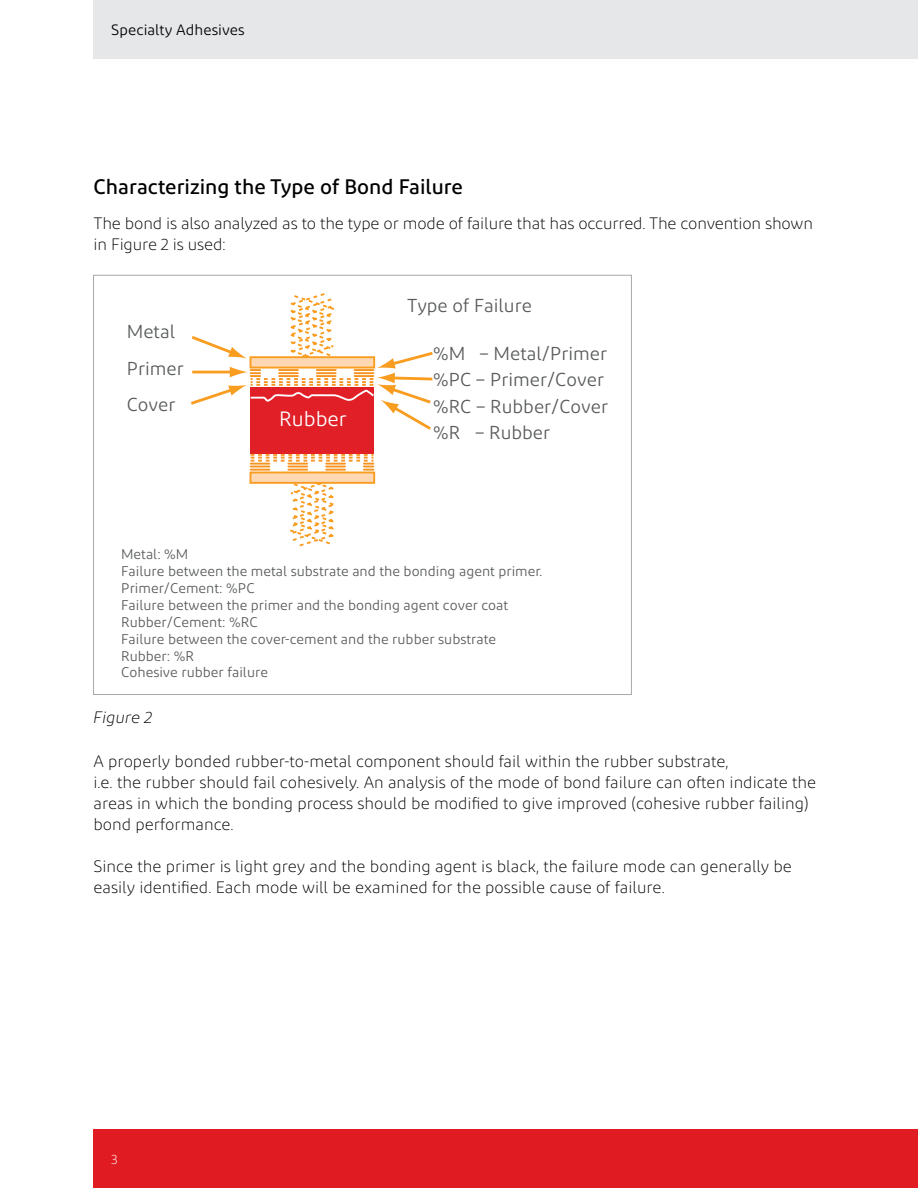
<style>
.page{position:relative;width:918px;height:1188px;background:#fff}
.page>*{position:absolute;margin:0;border:0;box-sizing:border-box;transform-origin:0 0}
.t1{font:500 21px "Diodrum";color:#000}
.t2{font:20.7px "Diodrum";color:#feffff}
.t3{font:18.75px/36.8px "Diodrum";color:#585a5b}
.t4{font:300 16.5px/21px "Diodrum";color:#000}
.t5{font:italic 300 16.5px "Diodrum";color:#000}
.t6{font:15px "Diodrum";color:#000}
.t7{font:14.1px/16.8px "Diodrum";color:#585a5b}
.t8{font:300 13.5px "Diodrum";color:#fff}
</style>
<div class="page">
<div style="left:94px;top:1130px;width:824px;height:58px;background:#e11b22"></div>
<div style="left:250px;top:387px;width:124px;height:66px;background:#e01f26"></div>
<div style="left:250px;top:472px;width:125px;height:12px;background:#fdd8b2;border:2px solid #f99d21"></div>
<svg style="left:251px;top:454px;width:122px;height:17px"></svg>
<svg style="left:191px;top:293px;width:242px;height:137px"></svg>
<svg style="left:285px;top:481px;width:51px;height:66px"></svg>
<div style="left:94px;top:0;width:824px;height:58px;background:#e6e7e8"></div>
<p class="t6" style="left:111px;top:20px;width:135px">Specialty Adhesives</p>
<p class="t1" style="left:94px;top:174px;width:371px">Characterizing the Type of Bond Failure</p>
<p class="t4" style="left:94px;top:212px;width:721px">The bond is also analyzed as to the type or mode of failure that has occurred. The convention shown in Figure 2 is used:</p>
<p class="t3" style="left:127px;top:313px;width:59px">Metal<br>Primer</p>
<p class="t3" style="left:127px;top:385px;width:50px">Cover</p>
<p class="t2" style="left:279px;top:406px;width:69px">Rubber</p>
<p class="t3" style="left:407px;top:287px;width:126px">Type of Failure</p>
<p class="t3" style="left:433px;top:335px;width:175px">%M – Metal/Primer</p>
<p class="t3" style="left:433px;top:388px;width:177px">%RC – Rubber/Cover</p>
<p class="t3" style="left:433px;top:361px;width:172px">%PC – Primer/Cover</p>
<p class="t3" style="left:433px;top:414px;width:119px">%R – Rubber</p>
<p class="t7" style="left:121px;top:546px;width:423px">Metal: %M<br>Failure between the metal substrate and the bonding agent primer.<br>Primer/Cement: %PC<br>Failure between the primer and the bonding agent cover coat Rubber/Cement: %RC<br>Failure between the cover-cement and the rubber substrate Rubber: %R<br>Cohesive rubber failure</p>
<p class="t5" style="left:94px;top:708px;width:61px">Figure 2</p>
<p class="t4" style="left:94px;top:751px;width:724px">A properly bonded rubber-to-metal component should fail within the rubber substrate,<br>i.e. the rubber should fail cohesively. An analysis of the mode of bond failure can often indicate the areas in which the bonding process should be modified to give improved (cohesive rubber failing) bond performance.</p>
<p class="t4" style="left:94px;top:856px;width:700px">Since the primer is light grey and the bonding agent is black, the failure mode can generally be easily identified. Each mode will be examined for the possible cause of failure.</p>
<p class="t8" style="left:111px;top:1151px;width:8px">3</p>
</div>
